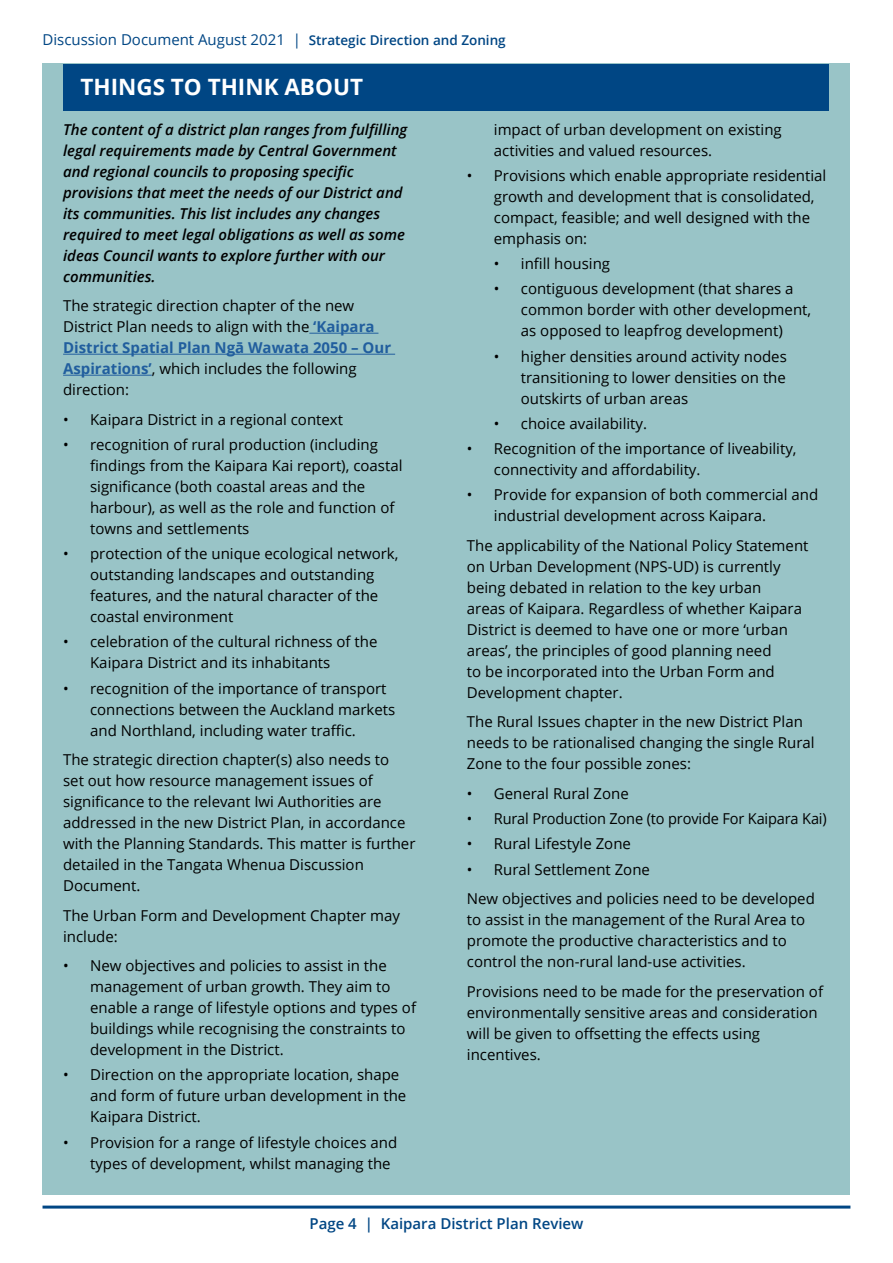
<style>
.page{position:relative;width:893px;height:1263px;background:#fff}
.page>*{position:absolute;margin:0;border:0;box-sizing:border-box;transform-origin:0 0}
.t1{font:700 22.5px "Open Sans";color:#fff}
.t2{font:15px/21px "Open Sans";color:#000}
.t3{font:italic 600 15px/21px "Open Sans";color:#000}
.t4{font:15px "Open Sans";color:#004684}
.t5{font:600 15px "Open Sans";color:#004684}
.s1{font-weight:600;font-size:13.5px}
.s2{font-weight:700;color:#215e9e}
</style>
<div class="page">
<hr style="left:43px;top:1205px;width:807px;height:3px;background:#004684">
<div style="left:43px;top:64px;width:807px;height:1131px;background:#99c4c7"></div>
<div style="left:63px;top:64px;width:765px;height:47px;background:#004684"></div>
<hr style="left:309px;top:333px;width:69px;height:1px;background:#215e9e">
<hr style="left:63px;top:354px;width:332px;height:1px;background:#215e9e">
<hr style="left:63px;top:375px;width:89px;height:1px;background:#215e9e">
<p class="t4" style="left:43px;top:30px;width:465px">Discussion Document August 2021 | <span class="s1">Strategic Direction and Zoning</span></p>
<h1 class="t1" style="left:80px;top:71px;width:284px">THINGS TO THINK ABOUT</h1>
<p class="t3" style="left:63px;top:118px;width:346px">The content of a district plan ranges from fulfilling legal requirements made by Central Government and regional councils to proposing specific provisions that meet the needs of our District and its communities. This list includes any changes required to meet legal obligations as well as some ideas Council wants to explore further with our communities.</p>
<p class="t2" style="left:63px;top:295px;width:330px">The strategic direction chapter of the new District Plan needs to align with the <span class="s2">‘Kaipara District Spatial Plan Ngā Wawata 2050 – Our Aspirations’</span>, which includes the following direction:</p>
<p class="t2" style="left:63px;top:408px;width:281px">• Kaipara District in a regional context</p>
<p class="t2" style="left:90px;top:433px;width:314px;text-indent:-27px">• recognition of rural production (including findings from the Kaipara Kai report), coastal significance (both coastal areas and the harbour), as well as the role and function of towns and settlements</p>
<p class="t2" style="left:90px;top:543px;width:310px;text-indent:-27px">• protection of the unique ecological network, outstanding landscapes and outstanding features, and the natural character of the coastal environment</p>
<p class="t2" style="left:90px;top:631px;width:289px;text-indent:-27px">• celebration of the cultural richness of the<br>Kaipara District and its inhabitants</p>
<p class="t2" style="left:90px;top:677px;width:307px;text-indent:-27px">• recognition of the importance of transport connections between the Auckland markets and Northland, including water traffic.</p>
<p class="t2" style="left:63px;top:749px;width:354px">The strategic direction chapter(s) also needs to<br>set out how resource management issues of significance to the relevant Iwi Authorities are addressed in the new District Plan, in accordance with the Planning Standards. This matter is further detailed in the Tangata Whenua Discussion Document.</p>
<p class="t2" style="left:63px;top:904px;width:338px">The Urban Form and Development Chapter may include:</p>
<p class="t2" style="left:90px;top:955px;width:327px;text-indent:-27px">• New objectives and policies to assist in the management of urban growth. They aim to enable a range of lifestyle options and types of buildings while recognising the constraints to development in the District.</p>
<p class="t2" style="left:90px;top:1064px;width:318px;text-indent:-27px">• Direction on the appropriate location, shape and form of future urban development in the<br>Kaipara District.</p>
<p class="t2" style="left:90px;top:1131px;width:309px;text-indent:-27px">• Provision for a range of lifestyle choices and types of development, whilst managing the</p>
<p class="t2" style="left:494px;top:118px;width:289px">impact of urban development on existing activities and valued resources.</p>
<p class="t2" style="left:494px;top:164px;width:334px;text-indent:-27px">• Provisions which enable appropriate residential growth and development that is consolidated, compact, feasible; and well designed with the emphasis on:</p>
<p class="t2" style="left:494px;top:253px;width:118px">• infill housing</p>
<p class="t2" style="left:521px;top:278px;width:292px;text-indent:-27px">• contiguous development (that shares a common border with other development, as opposed to leapfrog development)</p>
<p class="t2" style="left:521px;top:345px;width:267px;text-align:justify;text-indent:-27px">• higher densities around activity nodes transitioning to lower densities on the outskirts of urban areas</p>
<p class="t2" style="left:494px;top:412px;width:155px">• choice availability.</p>
<p class="t2" style="left:494px;top:438px;width:304px;text-indent:-27px">• Recognition of the importance of liveability, connectivity and affordability.</p>
<p class="t2" style="left:494px;top:484px;width:326px;text-indent:-27px">• Provide for expansion of both commercial and industrial development across Kaipara.</p>
<p class="t2" style="left:467px;top:534px;width:343px">The applicability of the National Policy Statement on Urban Development (NPS-UD) is currently being debated in relation to the key urban<br>areas of Kaipara. Regardless of whether Kaipara District is deemed to have one or more ‘urban areas’, the principles of good planning need<br>to be incorporated into the Urban Form and Development chapter.</p>
<p class="t2" style="left:467px;top:711px;width:349px">The Rural Issues chapter in the new District Plan needs to be rationalised changing the single Rural<br>Zone to the four possible zones:</p>
<p class="t2" style="left:467px;top:782px;width:163px">• General Rural Zone</p>
<p class="t2" style="left:467px;top:808px;width:361px">• Rural Production Zone (to provide For Kaipara Kai)</p>
<p class="t2" style="left:467px;top:833px;width:166px">• Rural Lifestyle Zone</p>
<p class="t2" style="left:467px;top:854px;width:349px;line-height:29.5px">• Rural Settlement Zone<br>New objectives and policies need to be developed</p>
<p class="t2" style="left:467px;top:909px;width:340px">to assist in the management of the Rural Area to promote the productive characteristics and to control the non-rural land-use activities.</p>
<p class="t2" style="left:467px;top:980px;width:358px">Provisions need to be made for the preservation of environmentally sensitive areas and consideration will be given to offsetting the effects using incentives.</p>
<p class="t5" style="left:309px;top:1213px;width:275px">Page 4 | Kaipara District Plan Review</p>
</div>
